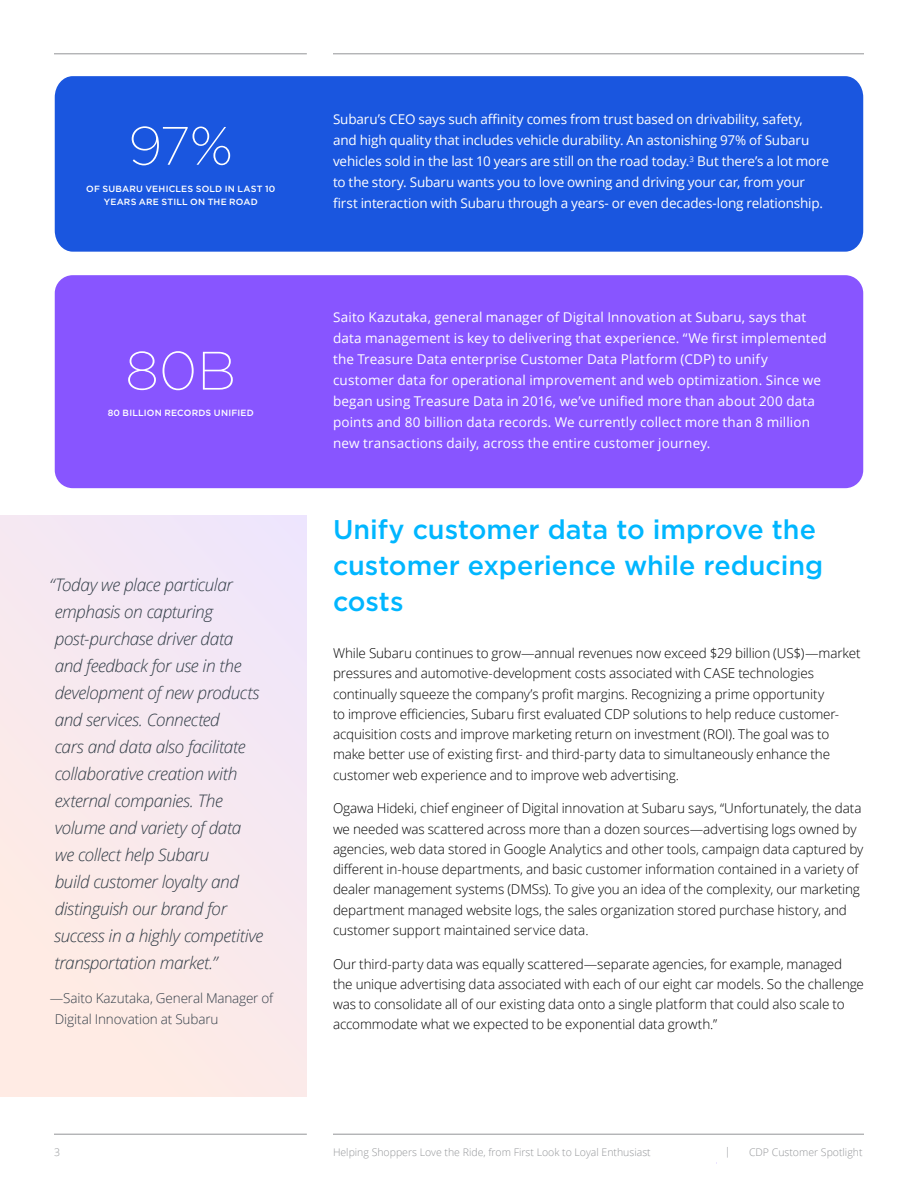
<style>
.page{position:relative;width:918px;height:1188px;background:#fff}
.page>*{position:absolute;margin:0;border:0;box-sizing:border-box;transform-origin:0 0}
.t1{font:200 54px "Gotham";color:#fff}
.t2{font:500 27px/36px "Gotham";color:#00b6ff}
.t3{font:italic 300 17.25px/27px "Open Sans";letter-spacing:-.025em;color:#333e48}
.t4{font:300 13.5px/20.2px "Open Sans";letter-spacing:-.01em;color:#000}
.t5{font:13.5px/21px "Open Sans";letter-spacing:.005em;color:#fff}
.t6{font:300 13.5px/21px "Open Sans";letter-spacing:-.01em;color:#333e48}
.t7{font:300 10.5px "Open Sans";color:#939598}
.t8{font:500 9px/13.5px "Gotham";letter-spacing:.02em;color:#fff;text-align:center}
</style>
<div class="page">
<hr style="left:333px;top:1134px;width:531px;height:1px;background:#939598">
<hr style="left:54px;top:1134px;width:253px;height:1px;background:#939598">
<hr style="left:333px;top:54px;width:531px;height:1px;background:#939598">
<hr style="left:54px;top:54px;width:253px;height:1px;background:#939598">
<div style="left:55px;top:76px;width:808px;height:176px;background:#1a56df"></div>
<div style="left:55px;top:275px;width:808px;height:213px;background:#85f;border-radius:18px"></div>
<div style="left:0;top:516px;width:307px;height:581px;background:#f8e9ed"></div>
<h1 class="t1" style="left:128px;top:112px;width:106px">97%</h1>
<p class="t8" style="left:86px;top:182px;width:191px">OF SUBARU VEHICLES SOLD IN LAST 10<br>YEARS ARE STILL ON THE ROAD</p>
<h1 class="t1" style="left:125px;top:337px;width:113px">80B</h1>
<p class="t8" style="left:108px;top:406px;width:148px">80 BILLION RECORDS UNIFIED</p>
<p class="t3" style="left:49px;top:570px;width:215px">“Today we place particular emphasis on capturing post-purchase driver data<br>and feedback for use in the development of new products and services. Connected<br>cars and data also facilitate collaborative creation with external companies. The volume and variety of data<br>we collect help Subaru<br>build customer loyalty and distinguish our brand for success in a highly competitive transportation market.”</p>
<p class="t6" style="left:55px;top:987px;width:220px;text-indent:-5px">—Saito Kazutaka, General Manager of<br>Digital Innovation at Subaru</p>
<p class="t5" style="left:333px;top:109px;width:498px">Subaru’s CEO says such affinity comes from trust based on drivability, safety, and high quality that includes vehicle durability. An astonishing 97% of Subaru vehicles sold in the last 10 years are still on the road today.<sup>3</sup> But there’s a lot more to the story. Subaru wants you to love owning and driving your car, from your first interaction with Subaru through a years- or even decades-long relationship.</p>
<p class="t5" style="left:333px;top:306px;width:495px">Saito Kazutaka, general manager of Digital Innovation at Subaru, says that data management is key to delivering that experience. “We first implemented the Treasure Data enterprise Customer Data Platform (CDP) to unify customer data for operational improvement and web optimization. Since we began using Treasure Data in 2016, we’ve unified more than about 200 data points and 80 billion data records. We currently collect more than 8 million new transactions daily, across the entire customer journey.</p>
<h2 class="t2" style="left:333px;top:511px;width:492px">Unify customer data to improve the customer experience while reducing costs</h2>
<p class="t4" style="left:333px;top:643px;width:529px">While Subaru continues to grow—annual revenues now exceed $29 billion (US$)—market pressures and automotive-development costs associated with CASE technologies continually squeeze the company’s profit margins. Recognizing a prime opportunity<br>to improve efficiencies, Subaru first evaluated CDP solutions to help reduce customer&shy;acquisition costs and improve marketing return on investment (ROI). The goal was to make better use of existing first- and third-party data to simultaneously enhance the customer web experience and to improve web advertising.</p>
<p class="t4" style="left:333px;top:798px;width:532px">Ogawa Hideki, chief engineer of Digital innovation at Subaru says, “Unfortunately, the data we needed was scattered across more than a dozen sources—advertising logs owned by agencies, web data stored in Google Analytics and other tools, campaign data captured by different in-house departments, and basic customer information contained in a variety of dealer management systems (DMSs). To give you an idea of the complexity, our marketing department managed website logs, the sales organization stored purchase history, and customer support maintained service data.</p>
<p class="t4" style="left:333px;top:953px;width:532px">Our third-party data was equally scattered—separate agencies, for example, managed the unique advertising data associated with each of our eight car models. So the challenge was to consolidate all of our existing data onto a single platform that could also scale to accommodate what we expected to be exponential data growth.”</p>
<p class="t7" style="left:54px;top:1145px;width:7px">3</p>
<p class="t7" style="left:333px;top:1145px;width:319px">Helping Shoppers Love the Ride, from First Look to Loyal Enthusiast</p>
<p class="t7" style="left:725px;top:1144px;width:7px">|</p>
<p class="t7" style="left:749px;top:1145px;width:115px">CDP Customer Spotlight</p>
</div>
